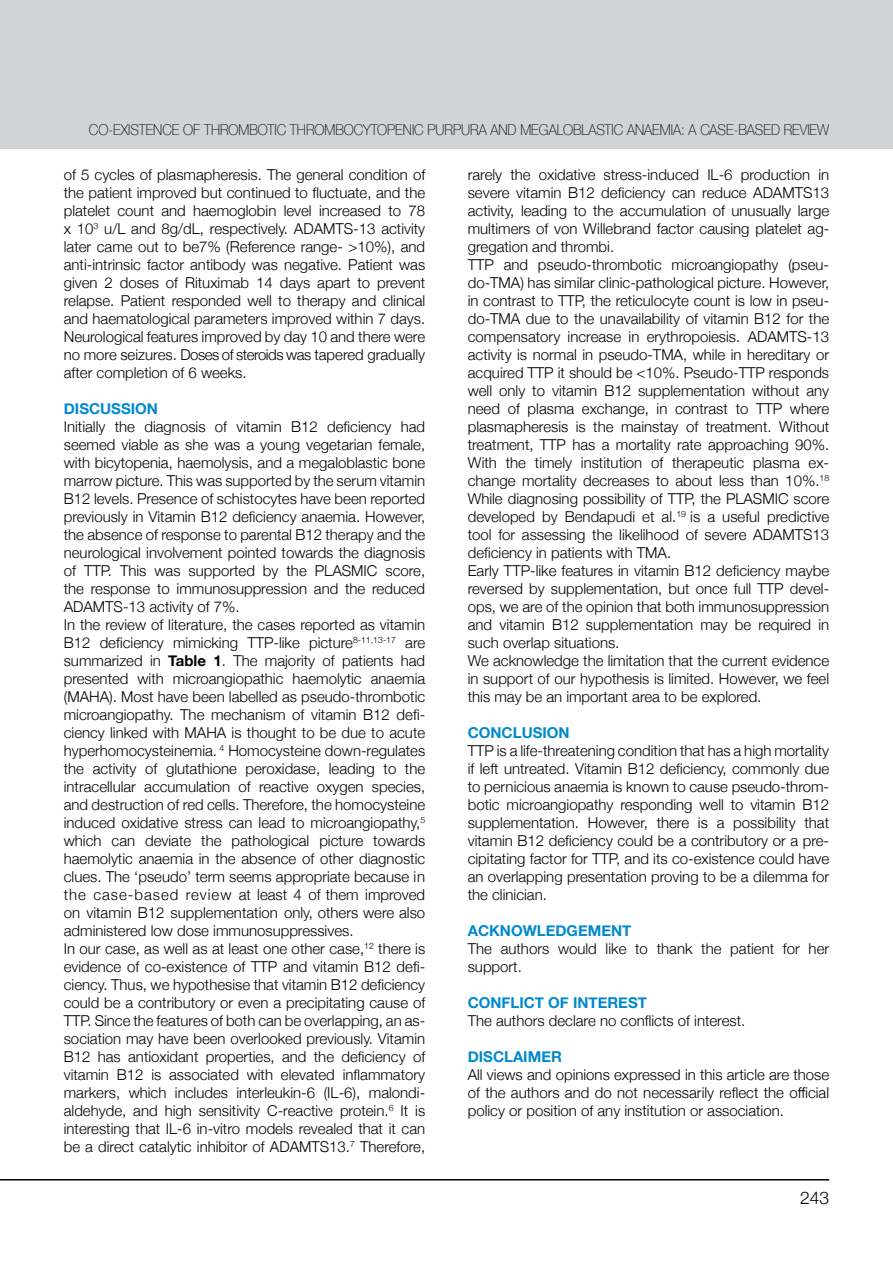
<style>
.page{position:relative;width:893px;height:1263px;background:#fff}
.page>*{position:absolute;margin:0;border:0;box-sizing:border-box;transform-origin:0 0}
.t1{font:300 17.4px "Helvetica Neue";color:#000}
.t2{font:300 15px/18px "Helvetica Neue";color:#000;text-align:justify}
.t3{font:100 15px "Helvetica Neue";color:#000;scale:.9 1}
.t4{font:700 15px "Helvetica Neue";color:#0089cf}
.s1{font-weight:700}
</style>
<div class="page">
<hr style="left:0;top:1179px;width:829px;height:1px;background:#000">
<div style="left:0;top:0;width:893px;height:149px;background:#d1d3d4"></div>
<p class="t3" style="left:89px;top:119px;width:824px">CO-EXISTENCE OF THROMBOTIC THROMBOCYTOPENIC PURPURA AND MEGALOBLASTIC ANAEMIA: A CASE-BASED REV EW</p>
<p class="t3" style="left:799px;top:119px;width:36px">TITLE</p>
<p class="t2" style="left:64px;top:165px;width:363px">of 5 cycles of plasmapheresis. The general condition of the patient improved but continued to fluctuate, and the platelet count and haemoglobin level increased to 78 x 10<sup>3</sup> u/L and 8g/dL, respectively. ADAMTS-13 activity later came out to be7% (Reference range- &gt;10%), and anti-intrinsic factor antibody was negative. Patient was given 2 doses of Rituximab 14 days apart to prevent relapse. Patient responded well to therapy and clinical and haematological parameters improved within 7 days.<br>Neurological features improved by day 10 and there were no more seizures. Doses of steroids was tapered gradually after completion of 6 weeks.</p>
<p class="t4" style="left:64px;top:397px;width:96px">DISCUSSION</p>
<p class="t2" style="left:64px;top:417px;width:363px;text-align:left">Initially the diagnosis of vitamin B12 deficiency had seemed viable as she was a young vegetarian female, with bicytopenia, haemolysis, and a megaloblastic bone marrow picture. This was supported by the serum vitamin B12 levels. Presence of schistocytes have been reported previously in Vitamin B12 deficiency anaemia. However, the absence of response to parental B12 therapy and the neurological involvement pointed towards the diagnosis of TTP. This was supported by the PLASMIC score, the response to immunosuppression and the reduced ADAMTS-13 activity of 7%.<br>In the review of literature, the cases reported as vitamin B12 deficiency mimicking TTP-like picture<sup>8-11,13-17</sup> are summarized in <span class="s1">Table 1</span>. The majority of patients had presented with microangiopathic haemolytic anaemia (MAHA). Most have been labelled as pseudo-thrombotic microangiopathy. The mechanism of vitamin B12 defi&shy;ciency linked with MAHA is thought to be due to acute hyperhomocysteinemia. <sup>4</sup> Homocysteine down-regulates the activity of glutathione peroxidase, leading to the intracellular accumulation of reactive oxygen species, and destruction of red cells. Therefore, the homocysteine induced oxidative stress can lead to microangiopathy,<sup>5 </sup>which can deviate the pathological picture towards haemolytic anaemia in the absence of other diagnostic clues. The ‘pseudo’ term seems appropriate because in the case-based review at least 4 of them improved on vitamin B12 supplementation only, others were also administered low dose immunosuppressives.<br>In our case, as well as at least one other case,<sup>12</sup> there is evidence of co-existence of TTP and vitamin B12 defi&shy;ciency. Thus, we hypothesise that vitamin B12 deficiency could be a contributory or even a precipitating cause of TTP. Since the features of both can be overlapping, an as&shy;sociation may have been overlooked previously. Vitamin B12 has antioxidant properties, and the deficiency of vitamin B12 is associated with elevated inflammatory markers, which includes interleukin-6 (IL-6), malondi&shy;aldehyde, and high sensitivity C-reactive protein.<sup>6</sup> It is interesting that IL-6 in-vitro models revealed that it can be a direct catalytic inhibitor of ADAMTS13.<sup>7</sup> Therefore,</p>
<p class="t2" style="left:468px;top:165px;width:363px;text-align:left">rarely the oxidative stress-induced IL-6 production in severe vitamin B12 deficiency can reduce ADAMTS13 activity, leading to the accumulation of unusually large multimers of von Willebrand factor causing platelet ag&shy;gregation and thrombi.<br>TTP and pseudo-thrombotic microangiopathy (pseu&shy;do-TMA) has similar clinic-pathological picture. However, in contrast to TTP, the reticulocyte count is low in pseu&shy;do-TMA due to the unavailability of vitamin B12 for the compensatory increase in erythropoiesis. ADAMTS-13 activity is normal in pseudo-TMA, while in hereditary or acquired TTP it should be &lt;10%. Pseudo-TTP responds well only to vitamin B12 supplementation without any need of plasma exchange, in contrast to TTP where plasmapheresis is the mainstay of treatment. Without treatment, TTP has a mortality rate approaching 90%.<br>With the timely institution of therapeutic plasma ex&shy;change mortality decreases to about less than 10%.<sup>18<br></sup>While diagnosing possibility of TTP, the PLASMIC score developed by Bendapudi et al.<sup>19</sup> is a useful predictive tool for assessing the likelihood of severe ADAMTS13 deficiency in patients with TMA.<br>Early TTP-like features in vitamin B12 deficiency maybe reversed by supplementation, but once full TTP devel&shy;ops, we are of the opinion that both immunosuppression and vitamin B12 supplementation may be required in such overlap situations.<br>We acknowledge the limitation that the current evidence in support of our hypothesis is limited. However, we feel this may be an important area to be explored.</p>
<p class="t4" style="left:468px;top:721px;width:103px">CONCLUSION</p>
<p class="t2" style="left:468px;top:741px;width:363px">TTP is a life-threatening condition that has a high mortality if left untreated. Vitamin B12 deficiency, commonly due to pernicious anaemia is known to cause pseudo-throm&shy;botic microangiopathy responding well to vitamin B12 supplementation. However, there is a possibility that vitamin B12 deficiency could be a contributory or a pre&shy;cipitating factor for TTP, and its co-existence could have an overlapping presentation proving to be a dilemma for the clinician.</p>
<p class="t4" style="left:468px;top:919px;width:165px">ACKNOWLEDGEMENT</p>
<p class="t2" style="left:468px;top:939px;width:363px">The authors would like to thank the patient for her support.</p>
<p class="t4" style="left:468px;top:991px;width:181px">CONFLICT OF INTEREST</p>
<p class="t2" style="left:468px;top:1011px;width:279px">The authors declare no conflicts of interest.</p>
<p class="t4" style="left:468px;top:1045px;width:96px">DISCLAIMER</p>
<p class="t2" style="left:468px;top:1065px;width:363px">All views and opinions expressed in this article are those of the authors and do not necessarily reflect the official policy or position of any institution or association.</p>
<p class="t1" style="left:800px;top:1184px;width:31px">243</p>
</div>
